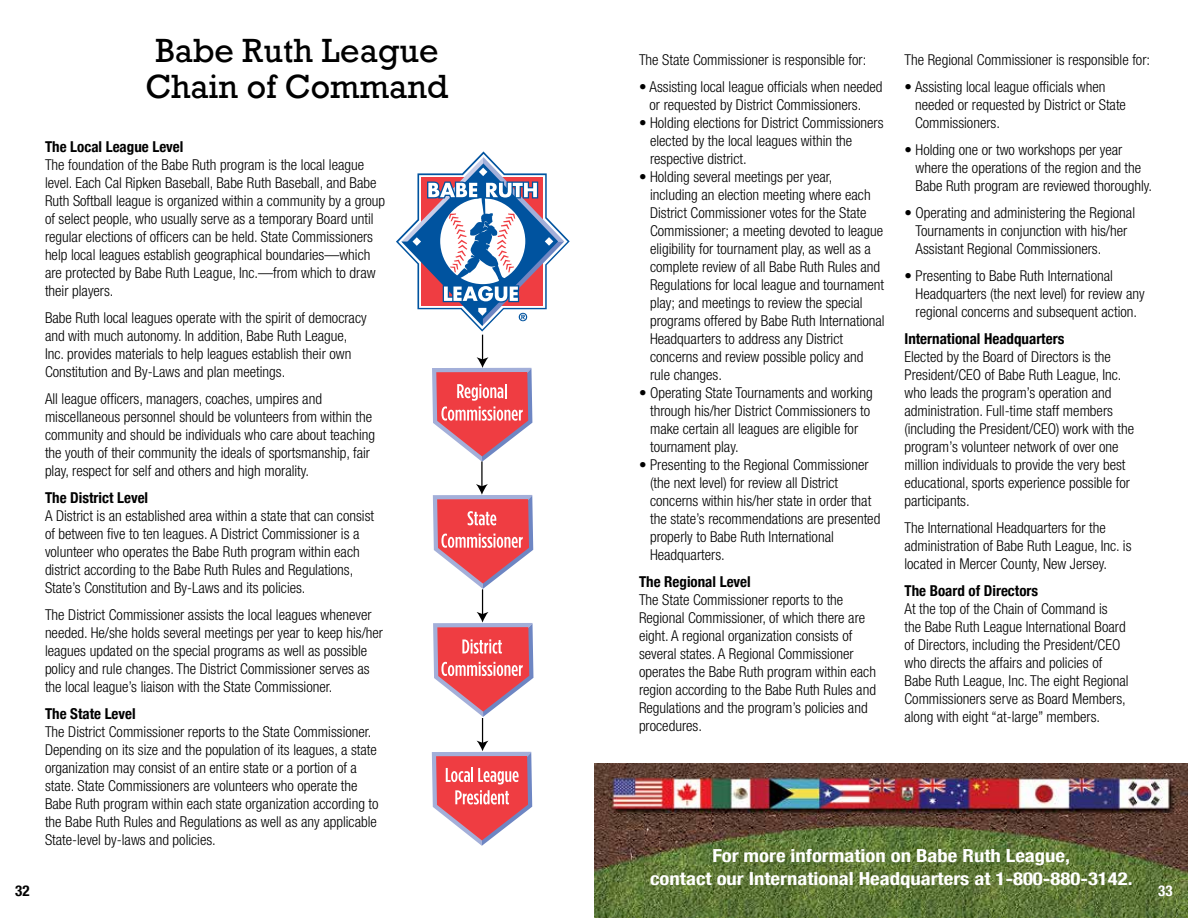
<style>
.page{position:relative;width:1188px;height:918px;background:#fff}
.page>*{position:absolute;margin:0;border:0;box-sizing:border-box;transform-origin:0 0}
.t1{font:31.5px/36px "Rockwell";color:#000;text-align:center}
.t2{font:700 condensed 18px/22.5px "Helvetica Neue";color:#fff;text-align:center;scale:1.15 1}
.t3{font:300 condensed 15px/18px "Helvetica Neue LT Std";color:#000}
.t4{font:700 condensed 15px "Helvetica Neue";color:#000}
.t5{font:700 condensed 15px "Helvetica Neue";color:#fff}
</style>
<div class="page">
<hr style="left:481px;top:461px;width:2px;height:26px;background:#000">
<svg style="left:396px;top:151px;width:174px;height:311px"></svg>
<svg style="left:432px;top:484px;width:101px;height:362px"></svg>
<img style="left:594px;top:763px;width:594px;height:155px">
<h1 class="t1" style="left:145px;top:33px;width:305px">Babe Ruth League<br>Chain of Command</h1>
<p class="t3" style="left:639px;top:50px;width:229px">The State Commissioner is responsible for:</p>
<p class="t3" style="left:650px;top:77px;width:235px;text-indent:-11px">• Assisting local league officials when needed or requested by District Commissioners.</p>
<p class="t3" style="left:650px;top:113px;width:235px;text-indent:-11px">• Holding elections for District Commissioners elected by the local leagues within the respective district.</p>
<p class="t3" style="left:650px;top:167px;width:236px;text-indent:-11px">• Holding several meetings per year,<br>including an election meeting where each District Commissioner votes for the State Commissioner; a meeting devoted to league eligibility for tournament play, as well as a complete review of all Babe Ruth Rules and Regulations for local league and tournament play; and meetings to review the special programs offered by Babe Ruth International Headquarters to address any District concerns and review possible policy and rule changes.</p>
<p class="t3" style="left:650px;top:383px;width:224px;text-indent:-11px">• Operating State Tournaments and working through his/her District Commissioners to make certain all leagues are eligible for tournament play.</p>
<p class="t3" style="left:650px;top:455px;width:232px;text-indent:-11px">• Presenting to the Regional Commissioner (the next level) for review all District concerns within his/her state in order that the state’s recommendations are presented properly to Babe Ruth International Headquarters.</p>
<p class="t4" style="left:639px;top:569px;width:113px">The Regional Level</p>
<p class="t3" style="left:639px;top:590px;width:239px">The State Commissioner reports to the Regional Commissioner, of which there are eight. A regional organization consists of several states. A Regional Commissioner operates the Babe Ruth program within each region according to the Babe Ruth Rules and Regulations and the program’s policies and procedures.</p>
<p class="t3" style="left:904px;top:50px;width:247px">The Regional Commissioner is responsible for:</p>
<p class="t3" style="left:915px;top:77px;width:212px;text-indent:-11px">• Assisting local league officials when needed or requested by District or State<br>Commissioners.</p>
<p class="t3" style="left:916px;top:140px;width:238px;text-indent:-11px">• Holding one or two workshops per year where the operations of the region and the<br>Babe Ruth program are reviewed thoroughly.</p>
<p class="t3" style="left:916px;top:203px;width:221px;text-indent:-11px">• Operating and administering the Regional<br>Tournaments in conjunction with his/her<br>Assistant Regional Commissioners.</p>
<p class="t3" style="left:916px;top:266px;width:231px;text-indent:-11px">• Presenting to Babe Ruth International<br>Headquarters (the next level) for review any regional concerns and subsequent action.</p>
<p class="t4" style="left:904px;top:326px;width:161px">International Headquarters</p>
<p class="t3" style="left:904px;top:347px;width:231px">Elected by the Board of Directors is the President/CEO of Babe Ruth League, Inc. who leads the program’s operation and administration. Full-time staff members (including the President/CEO) work with the program’s volunteer network of over one million individuals to provide the very best educational, sports experience possible for participants.</p>
<p class="t3" style="left:904px;top:518px;width:229px">The International Headquarters for the administration of Babe Ruth League, Inc. is located in Mercer County, New Jersey.</p>
<p class="t4" style="left:904px;top:578px;width:135px">The Board of Directors</p>
<p class="t3" style="left:904px;top:599px;width:226px">At the top of the Chain of Command is<br>the Babe Ruth League International Board of Directors, including the President/CEO who directs the affairs and policies of Babe Ruth League, Inc. The eight Regional Commissioners serve as Board Members, along with eight “at-large” members.</p>
<p class="t4" style="left:45px;top:135px;width:140px">The Local League Level</p>
<p class="t3" style="left:45px;top:156px;width:342px">The foundation of the Babe Ruth program is the local league level. Each Cal Ripken Baseball, Babe Ruth Baseball, and Babe Ruth Softball league is organized within a community by a group of select people, who usually serve as a temporary Board until regular elections of officers can be held. State Commissioners help local leagues establish geographical boundaries—which are protected by Babe Ruth League, Inc.—from which to draw their players.</p>
<p class="t3" style="left:45px;top:309px;width:323px">Babe Ruth local leagues operate with the spirit of democracy and with much autonomy. In addition, Babe Ruth League, Inc. provides materials to help leagues establish their own Constitution and By-Laws and plan meetings.</p>
<p class="t3" style="left:45px;top:390px;width:332px">All league officers, managers, coaches, umpires and miscellaneous personnel should be volunteers from within the community and should be individuals who care about teaching the youth of their community the ideals of sportsmanship, fair play, respect for self and others and high morality.</p>
<p class="t4" style="left:45px;top:486px;width:105px">The District Level</p>
<p class="t3" style="left:45px;top:507px;width:331px">A District is an established area within a state that can consist of between five to ten leagues. A District Commissioner is a volunteer who operates the Babe Ruth program within each district according to the Babe Ruth Rules and Regulations, State’s Constitution and By-Laws and its policies.</p>
<p class="t3" style="left:45px;top:606px;width:340px">The District Commissioner assists the local leagues whenever needed. He/she holds several meetings per year to keep his/her leagues updated on the special programs as well as possible policy and rule changes. The District Commissioner serves as the local league’s liaison with the State Commissioner.</p>
<p class="t4" style="left:45px;top:702px;width:92px">The State Level</p>
<p class="t3" style="left:45px;top:723px;width:335px">The District Commissioner reports to the State Commissioner.<br>Depending on its size and the population of its leagues, a state organization may consist of an entire state or a portion of a state. State Commissioners are volunteers who operate the Babe Ruth program within each state organization according to the Babe Ruth Rules and Regulations as well as any applicable State-level by-laws and policies.</p>
<p class="t2" style="left:650px;top:843px;width:421px">For more information on Babe Ruth League,<br>contact our International Headquarters at 1-800-880-3142.</p>
<p class="t4" style="left:15px;top:879px;width:16px">32</p>
<p class="t5" style="left:1158px;top:879px;width:16px">33</p>
</div>
